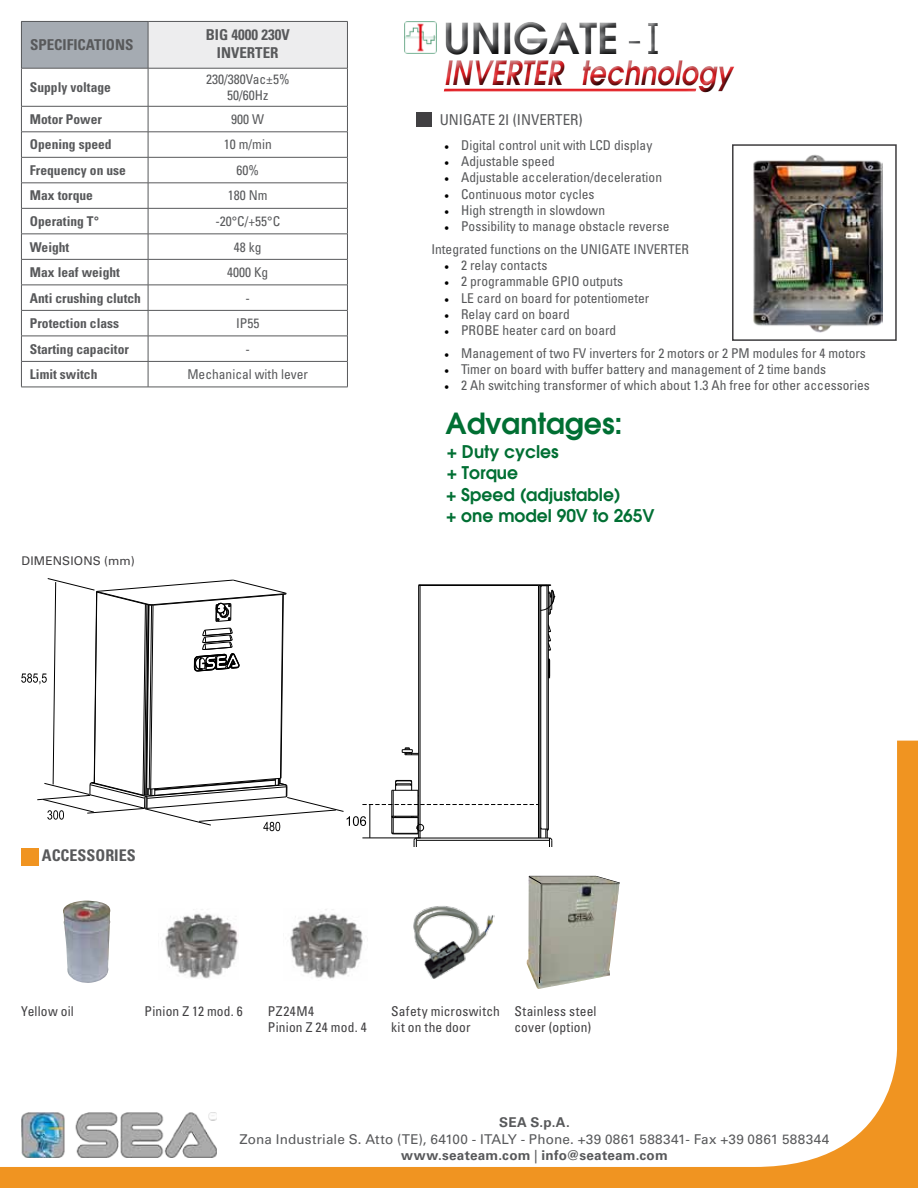
<style>
.page{position:relative;width:918px;height:1188px;background:#fff}
.page>*{position:absolute;margin:0;border:0;box-sizing:border-box;transform-origin:0 0}
.t1{font:700 42px "Avant Garde";color:#58595b}
.t2{font:italic 700 32.85px "Avant Garde";color:#e22025;scale:.83 1}
.t3{font:700 28.5px "Avant Garde";color:#006f33}
.t4{font:700 17.1px/21.5px "Avant Garde";color:#006f33}
.t5{font:700 condensed 16.05px "Univers LT Std";color:#58595b}
.t6{font:700 condensed 15px/18px "Univers LT Std";color:#58595b}
.t7{font:condensed 15px "Univers LT Std";color:#58595b}
.t8{font:condensed 13.5px/23px "Univers LT Std";color:#58595b;text-align:center}
.t9{font:700 condensed 13.5px "Univers LT Std";color:#58595b}
.t10{font:13.5px/16.2px "Univers LT Std";letter-spacing:.015em;color:#58595b;text-align:center}
.t11{font:condensed 13.5px/16.2px "Univers LT Std";letter-spacing:.015em;color:#414042}
.t12{font:700 13.5px "Univers LT Std";color:#58595b}
.t13{font:12px "Univers LT Std";letter-spacing:.015em;color:#414042}
.s1{font-weight:400}
.s2{font-family:"Microsoft Phags Pa";font-weight:400;font-size:44.4px}
.s3{font-family:"Minion Pro";font-stretch:normal;color:#000}
.s4{font-weight:700}
</style>
<div class="page">
<svg style="left:0;top:741px;width:918px;height:447px"></svg>
<div style="left:440px;top:17px;width:227px;height:46px;background:#000;opacity:.75"></div>
<div style="left:439px;top:50px;width:309px;height:44px;background:#000;opacity:.5"></div>
<div style="left:439px;top:52px;width:302px;height:42px;background:#fff;opacity:.75"></div>
<div style="left:439px;top:55px;width:304px;height:39px;background:#000;opacity:.75"></div>
<div style="left:443px;top:87px;width:254px;height:6px;background:#fff;opacity:.75"></div>
<img style="left:404px;top:21px;width:32px;height:33px">
<div style="left:416px;top:113px;width:16px;height:14px;background:#414042"></div>
<img style="left:63px;top:901px;width:48px;height:82px">
<img style="left:411px;top:902px;width:83px;height:78px">
<img style="left:159px;top:908px;width:80px;height:72px">
<img style="left:284px;top:908px;width:83px;height:73px">
<img style="left:526px;top:876px;width:94px;height:113px">
<svg style="left:529px;top:876px;width:12px;height:8px"></svg>
<svg style="left:21px;top:578px;width:535px;height:268px"></svg>
<div style="left:21px;top:849px;width:17px;height:17px;background:#f09421"></div>
<img style="left:732px;top:144px;width:165px;height:197px">
<div style="left:21px;top:21px;width:127px;height:47px;background:#a5abb2"></div>
<div style="left:148px;top:21px;width:199px;height:47px;background:#ededee"></div>
<hr style="left:21px;top:21px;width:127px;height:1px;background:#58595b">
<hr style="left:21px;top:22px;width:1px;height:46px;background:#58595b">
<hr style="left:148px;top:21px;width:200px;height:1px;background:#58595b">
<hr style="left:148px;top:22px;width:1px;height:46px;background:#58595b">
<hr style="left:347px;top:22px;width:1px;height:46px;background:#58595b">
<hr style="left:21px;top:68px;width:127px;height:1px;background:#58595b">
<hr style="left:21px;top:68px;width:1px;height:38px;background:#58595b">
<hr style="left:148px;top:68px;width:200px;height:1px;background:#58595b">
<hr style="left:148px;top:68px;width:1px;height:38px;background:#58595b">
<hr style="left:347px;top:68px;width:1px;height:38px;background:#58595b">
<hr style="left:21px;top:106px;width:127px;height:1px;background:#58595b">
<hr style="left:148px;top:106px;width:200px;height:1px;background:#58595b">
<hr style="left:21px;top:132px;width:127px;height:1px;background:#58595b">
<hr style="left:148px;top:132px;width:200px;height:1px;background:#58595b">
<hr style="left:21px;top:157px;width:127px;height:1px;background:#58595b">
<hr style="left:148px;top:157px;width:200px;height:1px;background:#58595b">
<hr style="left:21px;top:183px;width:127px;height:1px;background:#58595b">
<hr style="left:148px;top:183px;width:200px;height:1px;background:#58595b">
<hr style="left:21px;top:208px;width:127px;height:1px;background:#58595b">
<hr style="left:148px;top:208px;width:200px;height:1px;background:#58595b">
<hr style="left:21px;top:234px;width:127px;height:1px;background:#58595b">
<hr style="left:148px;top:234px;width:200px;height:1px;background:#58595b">
<hr style="left:21px;top:259px;width:127px;height:1px;background:#58595b">
<hr style="left:148px;top:259px;width:200px;height:1px;background:#58595b">
<hr style="left:21px;top:285px;width:127px;height:1px;background:#58595b">
<hr style="left:148px;top:285px;width:200px;height:1px;background:#58595b">
<hr style="left:21px;top:310px;width:127px;height:1px;background:#58595b">
<hr style="left:148px;top:310px;width:200px;height:1px;background:#58595b">
<hr style="left:21px;top:336px;width:127px;height:1px;background:#58595b">
<hr style="left:148px;top:336px;width:200px;height:1px;background:#58595b">
<hr style="left:21px;top:361px;width:127px;height:1px;background:#58595b">
<svg style="left:21px;top:106px;width:1px;height:281px"></svg>
<hr style="left:148px;top:361px;width:200px;height:1px;background:#58595b">
<svg style="left:148px;top:106px;width:1px;height:281px"></svg>
<svg style="left:347px;top:106px;width:1px;height:281px"></svg>
<hr style="left:21px;top:387px;width:127px;height:1px;background:#58595b">
<hr style="left:148px;top:387px;width:200px;height:1px;background:#58595b">
<p class="t6" style="left:30px;top:36px;width:103px">SpecifiCATIONs</p>
<p class="t6" style="left:217px;top:26px;width:74px;text-indent:-11px">Big 4000 230V inverter</p>
<p class="t9" style="left:30px;top:79px;width:82px">Supply voltage</p>
<p class="t8" style="left:206px;top:71px;width:85px;line-height:16.2px">230/380Vac±5%<br>50/60Hz</p>
<p class="t9" style="left:30px;top:111px;width:73px">Motor Power</p>
<p class="t8" style="left:231px;top:107px;width:34px">900 W</p>
<p class="t9" style="left:30px;top:136px;width:83px">Opening speed</p>
<p class="t8" style="left:224px;top:133px;width:49px">10 m/min</p>
<p class="t9" style="left:30px;top:162px;width:97px">Frequency on use</p>
<p class="t8" style="left:237px;top:159px;width:24px">60%</p>
<p class="t9" style="left:30px;top:187px;width:64px">Max torque</p>
<p class="t8" style="left:228px;top:184px;width:41px">180 Nm</p>
<p class="t9" style="left:30px;top:213px;width:71px">Operating T°</p>
<p class="t8" style="left:215px;top:210px;width:65px">-20°C/+55°C</p>
<p class="t9" style="left:30px;top:238px;width:41px">Weight</p>
<p class="t8" style="left:234px;top:235px;width:29px">48 kg</p>
<p class="t9" style="left:30px;top:264px;width:92px">Max leaf weight</p>
<p class="t8" style="left:227px;top:261px;width:43px">4000 Kg</p>
<p class="t9" style="left:30px;top:289px;width:112px">Anti crushing clutch</p>
<p class="t8" style="left:246px;top:286px;width:6px">-</p>
<p class="t9" style="left:30px;top:315px;width:91px">Protection class</p>
<p class="t8" style="left:236px;top:312px;width:25px">IP55</p>
<p class="t9" style="left:30px;top:340px;width:101px">Starting capacitor</p>
<p class="t8" style="left:246px;top:337px;width:6px">-</p>
<p class="t9" style="left:30px;top:366px;width:69px">Limit switch</p>
<p class="t8" style="left:187px;top:363px;width:122px">Mechanical with lever</p>
<p class="t13" style="left:21px;top:553px;width:115px">DIMENSIONS (mm)</p>
<p class="t5" style="left:42px;top:846px;width:95px">ACCESSORIES</p>
<h1 class="t1" style="left:444px;top:11px;width:217px">UNIGATE <span class="s1">-</span> <span class="s2">I</span></h1>
<h2 class="t2" style="left:444px;top:51px;width:349px">INVERTER technology</h2>
<p class="t7" style="left:440px;top:111px;width:145px">UNIGATE 2I (INVERTER)</p>
<p class="t8" style="left:444px;top:134px;width:210px"><span class="s3">•</span> Digital control unit with lcd display</p>
<p class="t8" style="left:444px;top:150px;width:112px"><span class="s3">•</span> Adjustable speed</p>
<p class="t8" style="left:444px;top:166px;width:219px"><span class="s3">•</span> Adjustable acceleration/deceleration</p>
<p class="t8" style="left:444px;top:182px;width:152px"><span class="s3">•</span> Continuous motor cycles</p>
<p class="t8" style="left:444px;top:198px;width:162px"><span class="s3">•</span> High strength in slowdown</p>
<p class="t8" style="left:431px;top:215px;width:259px"><span class="s3">•</span> Possibility to manage obstacle reverse<br>Integrated functions on the UNIGATE INVERTER</p>
<p class="t8" style="left:444px;top:254px;width:105px"><span class="s3">•</span> 2 relay contacts</p>
<p class="t8" style="left:444px;top:270px;width:180px"><span class="s3">•</span> 2 programmable GPIO outputs</p>
<p class="t8" style="left:444px;top:286px;width:207px"><span class="s3">•</span> LE card on board for potentiometer</p>
<p class="t8" style="left:444px;top:302px;width:127px"><span class="s3">•</span> Relay card on board</p>
<p class="t8" style="left:444px;top:319px;width:174px"><span class="s3">•</span> PROBE heater card on board</p>
<p class="t8" style="left:444px;top:342px;width:423px"><span class="s3">•</span> Management of two FV inverters for 2 motors or 2 PM modules for 4 motors</p>
<p class="t8" style="left:444px;top:358px;width:384px"><span class="s3">•</span> Timer on board with buffer battery and management of 2 time bands</p>
<p class="t8" style="left:444px;top:374px;width:427px"><span class="s3">•</span> 2 Ah switching transformer of which about 1.3 Ah free for other accessories</p>
<h3 class="t3" style="left:446px;top:405px;width:179px">Advantages:</h3>
<p class="t4" style="left:446px;top:441px;width:210px">+ Duty cycles<br>+ Torque<br>+ Speed (adjustable)<br>+ one model 90V to 265V</p>
<p class="t11" style="left:21px;top:1003px;width:54px">Yellow oil</p>
<p class="t11" style="left:145px;top:1003px;width:100px">Pinion Z 12 mod. 6</p>
<p class="t11" style="left:391px;top:1003px;width:110px">Safety microswitch kit on the door</p>
<p class="t11" style="left:268px;top:1003px;width:100px">PZ24M4<br>Pinion Z 24 mod. 4</p>
<p class="t11" style="left:514px;top:1003px;width:84px">Stainless steel cover (option)</p>
<p class="t12" style="left:499px;top:1115px;width:72px">SEA S.p.A.</p>
<p class="t10" style="left:240px;top:1131px;width:591px">Zona Industriale S. Atto (TE), 64100 - ITALY - Phone. +39 0861 588341- Fax +39 0861 588344 <span class="s4">www.seateam.com</span> | <span class="s4">info@seateam.com</span></p>
</div>
